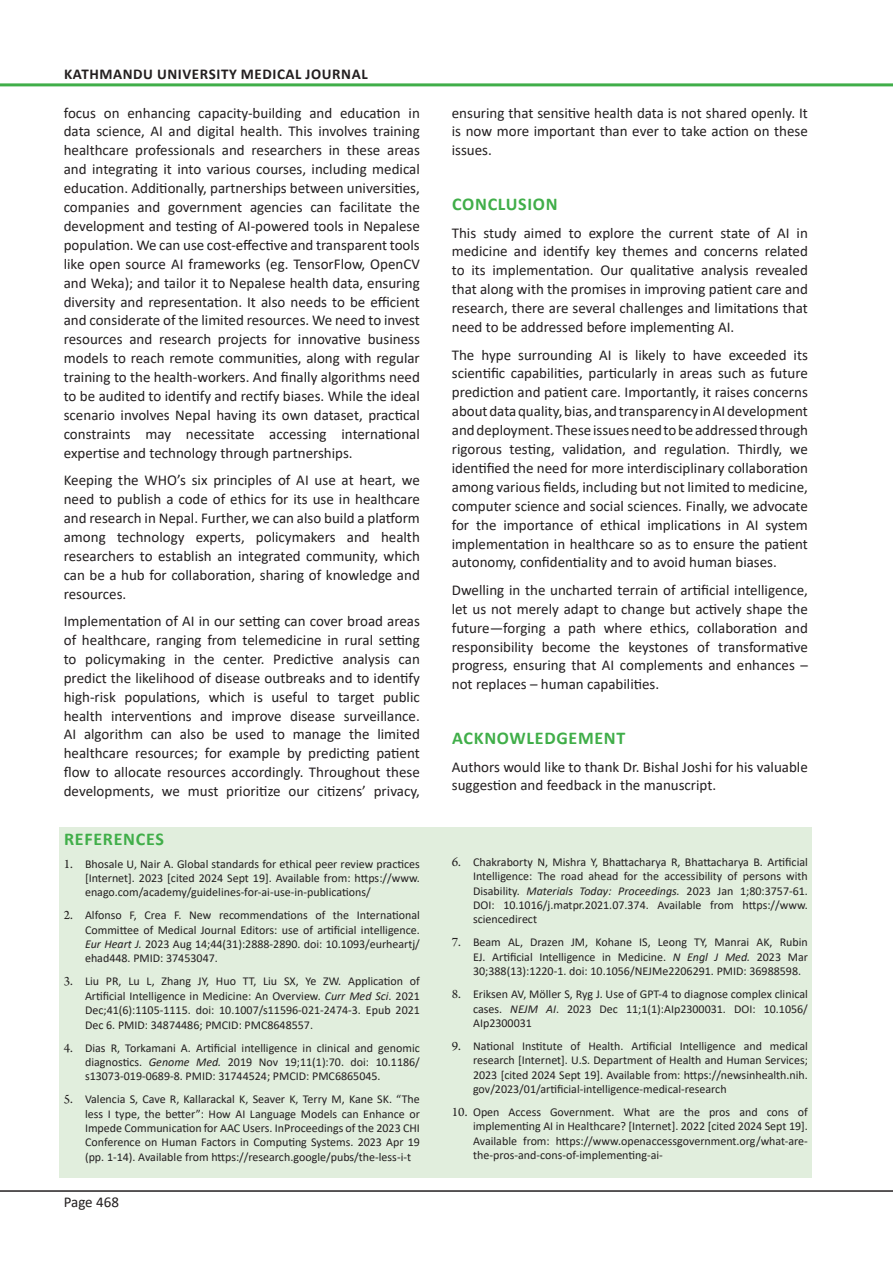
<style>
.page{position:relative;width:893px;height:1263px;background:#fff}
.page>*{position:absolute;margin:0;border:0;box-sizing:border-box;transform-origin:0 0}
.Heading_2_-_Sub_head{font:700 18px "Calibri";letter-spacing:.04em;color:#40ae49}
.Normal_Text{font:15px/18.9px "Calibri";color:#231f20;text-align:justify}
.t1{font:700 15px "Calibri";letter-spacing:.04em;color:#231f20}
.Refrence_Text{font:12px/14.4px "Calibri";color:#231f20;text-align:justify}
.s1{font-family:"Arno Pro";font-size:13.5px}
.s2{font-style:italic}
</style>
<div class="page">
<hr style="left:0;top:1190px;width:893px;height:2px;background:#231f20">
<hr style="left:0;top:83px;width:893px;height:3px;background:#40ae49">
<div style="left:60px;top:827px;width:752px;height:351px;background:#e1eedd"></div>
<p class="t1" style="left:64px;top:63px;width:305px">KATHMANDU UNIVERSITY MEDICAL JOURNAL</p>
<p class="Normal_Text" style="left:64px;top:103px;width:358px">focus on enhancing capacity-building and education in data science, AI and digital health. This involves training healthcare professionals and researchers in these areas and integrating it into various courses, including medical education. Additionally, partnerships between universities, companies and government agencies can facilitate the development and testing of AI-powered tools in Nepalese population. We can use cost-effective and transparent tools like open source AI frameworks (eg. TensorFlow, OpenCV and Weka); and tailor it to Nepalese health data, ensuring diversity and representation. It also needs to be efficient and considerate of the limited resources. We need to invest resources and research projects for innovative business models to reach remote communities, along with regular training to the health-workers. And finally algorithms need to be audited to identify and rectify biases. While the ideal scenario involves Nepal having its own dataset, practical constraints may necessitate accessing international expertise and technology through partnerships.</p>
<p class="Normal_Text" style="left:64px;top:470px;width:358px">Keeping the WHO’s six principles of AI use at heart, we need to publish a code of ethics for its use in healthcare and research in Nepal. Further, we can also build a platform among technology experts, policymakers and health researchers to establish an integrated community, which can be a hub for collaboration, sharing of knowledge and resources.</p>
<p class="Normal_Text" style="left:64px;top:611px;width:358px">Implementation of AI in our setting can cover broad areas of healthcare, ranging from telemedicine in rural setting to policymaking in the center. Predictive analysis can predict the likelihood of disease outbreaks and to identify high-risk populations, which is useful to target public health interventions and improve disease surveillance.<br>AI algorithm can also be used to manage the limited healthcare resources; for example by predicting patient flow to allocate resources accordingly. Throughout these developments, we must prioritize our citizens’ privacy,</p>
<p class="Heading_2_-_Sub_head" style="left:64px;top:826px;width:101px">REFERENCES</p>
<p class="Refrence_Text" style="left:85px;top:856px;width:336px;text-indent:-21px"><span class="s1">1.</span> Bhosale U, Nair A. Global standards for ethical peer review practices [Internet]. 2023 [cited 2024 Sept 19]. Available from: https://www. enago.com/academy/guidelines-for-ai-use-in-publications/</p>
<p class="Refrence_Text" style="left:85px;top:908px;width:336px;text-indent:-21px"><span class="s1">2.</span> Alfonso F, Crea F. New recommendations of the International Committee of Medical Journal Editors: use of artificial intelligence.<br><span class="s2">Eur Heart J.</span> 2023 Aug 14;44(31):2888-2890. doi: 10.1093/eurheartj/ ehad448. PMID: 37453047.</p>
<p class="Refrence_Text" style="left:85px;top:974px;width:336px;text-indent:-21px"><span class="s1">3.</span> Liu PR, Lu L, Zhang JY, Huo TT, Liu SX, Ye ZW. Application of Artificial Intelligence in Medicine: An Overview. <span class="s2">Curr Med Sci</span>. 2021<br>Dec;41(6):1105-1115. doi: 10.1007/s11596-021-2474-3. Epub 2021<br>Dec 6. PMID: 34874486; PMCID: PMC8648557.</p>
<p class="Refrence_Text" style="left:85px;top:1040px;width:336px;text-indent:-21px"><span class="s1">4.</span> Dias R, Torkamani A. Artificial intelligence in clinical and genomic diagnostics. <span class="s2">Genome Med.</span> 2019 Nov 19;11(1):70. doi: 10.1186/ s13073-019-0689-8. PMID: 31744524; PMCID: PMC6865045.</p>
<p class="Refrence_Text" style="left:85px;top:1092px;width:336px;text-indent:-21px"><span class="s1">5.</span> Valencia S, Cave R, Kallarackal K, Seaver K, Terry M, Kane SK. “The less I type, the better”: How AI Language Models can Enhance or Impede Communication for AAC Users. InProceedings of the 2023 CHI Conference on Human Factors in Computing Systems. 2023 Apr 19 (pp. 1-14). Available from https://research.google/pubs/the-less-i-t</p>
<p class="Normal_Text" style="left:64px;top:1192px;width:57px">Page 468</p>
<p class="Normal_Text" style="left:452px;top:103px;width:358px">ensuring that sensitive health data is not shared openly. It is now more important than ever to take action on these issues.</p>
<p class="Heading_2_-_Sub_head" style="left:452px;top:191px;width:107px">CONCLUSION</p>
<p class="Normal_Text" style="left:452px;top:223px;width:358px">This study aimed to explore the current state of AI in medicine and identify key themes and concerns related to its implementation. Our qualitative analysis revealed that along with the promises in improving patient care and research, there are several challenges and limitations that need to be addressed before implementing AI.</p>
<p class="Normal_Text" style="left:452px;top:345px;width:358px">The hype surrounding AI is likely to have exceeded its scientific capabilities, particularly in areas such as future prediction and patient care. Importantly, it raises concerns about data quality, bias, and transparency in AI development and deployment. These issues need to be addressed through rigorous testing, validation, and regulation. Thirdly, we identified the need for more interdisciplinary collaboration among various fields, including but not limited to medicine, computer science and social sciences. Finally, we advocate for the importance of ethical implications in AI system implementation in healthcare so as to ensure the patient autonomy, confidentiality and to avoid human biases.</p>
<p class="Normal_Text" style="left:452px;top:580px;width:358px">Dwelling in the uncharted terrain of artificial intelligence, let us not merely adapt to change but actively shape the future—forging a path where ethics, collaboration and responsibility become the keystones of transformative progress, ensuring that AI complements and enhances – not replaces – human capabilities.</p>
<p class="Heading_2_-_Sub_head" style="left:452px;top:725px;width:175px">ACKNOWLEDGEMENT</p>
<p class="Normal_Text" style="left:452px;top:757px;width:358px">Authors would like to thank Dr. Bishal Joshi for his valuable suggestion and feedback in the manuscript.</p>
<p class="Refrence_Text" style="left:473px;top:854px;width:336px;text-indent:-21px"><span class="s1">6.</span> Chakraborty N, Mishra Y, Bhattacharya R, Bhattacharya B. Artificial Intelligence: The road ahead for the accessibility of persons with Disability. <span class="s2">Materials Today: Proceedings.</span> 2023 Jan 1;80:3757-61.<br>DOI: 10.1016/j.matpr.2021.07.374. Available from https://www. sciencedirect</p>
<p class="Refrence_Text" style="left:473px;top:935px;width:336px;text-indent:-21px"><span class="s1">7.</span> Beam AL, Drazen JM, Kohane IS, Leong TY, Manrai AK, Rubin EJ. Artificial Intelligence in Medicine. <span class="s2">N Engl J Med.</span> 2023 Mar 30;388(13):1220-1. doi: 10.1056/NEJMe2206291. PMID: 36988598.</p>
<p class="Refrence_Text" style="left:473px;top:986px;width:336px;text-indent:-21px"><span class="s1">8.</span> Eriksen AV, Möller S, Ryg J. Use of GPT-4 to diagnose complex clinical cases. <span class="s2">NEJM AI</span>. 2023 Dec 11;1(1):AIp2300031. DOI: 10.1056/ AIp2300031</p>
<p class="Refrence_Text" style="left:473px;top:1038px;width:336px;text-indent:-21px"><span class="s1">9.</span> National Institute of Health. Artificial Intelligence and medical research [Internet]. U.S. Department of Health and Human Services; 2023 [cited 2024 Sept 19]. Available from: https://newsinhealth.nih. gov/2023/01/artificial-intelligence-medical-research</p>
<p class="Refrence_Text" style="left:473px;top:1104px;width:336px;text-indent:-21px"><span class="s1">10.</span> Open Access Government. What are the pros and cons of implementing AI in Healthcare? [Internet]. 2022 [cited 2024 Sept 19].<br>Available from: https://www.openaccessgovernment.org/what-are&shy;the-pros-and-cons-of-implementing-ai-</p>
</div>
